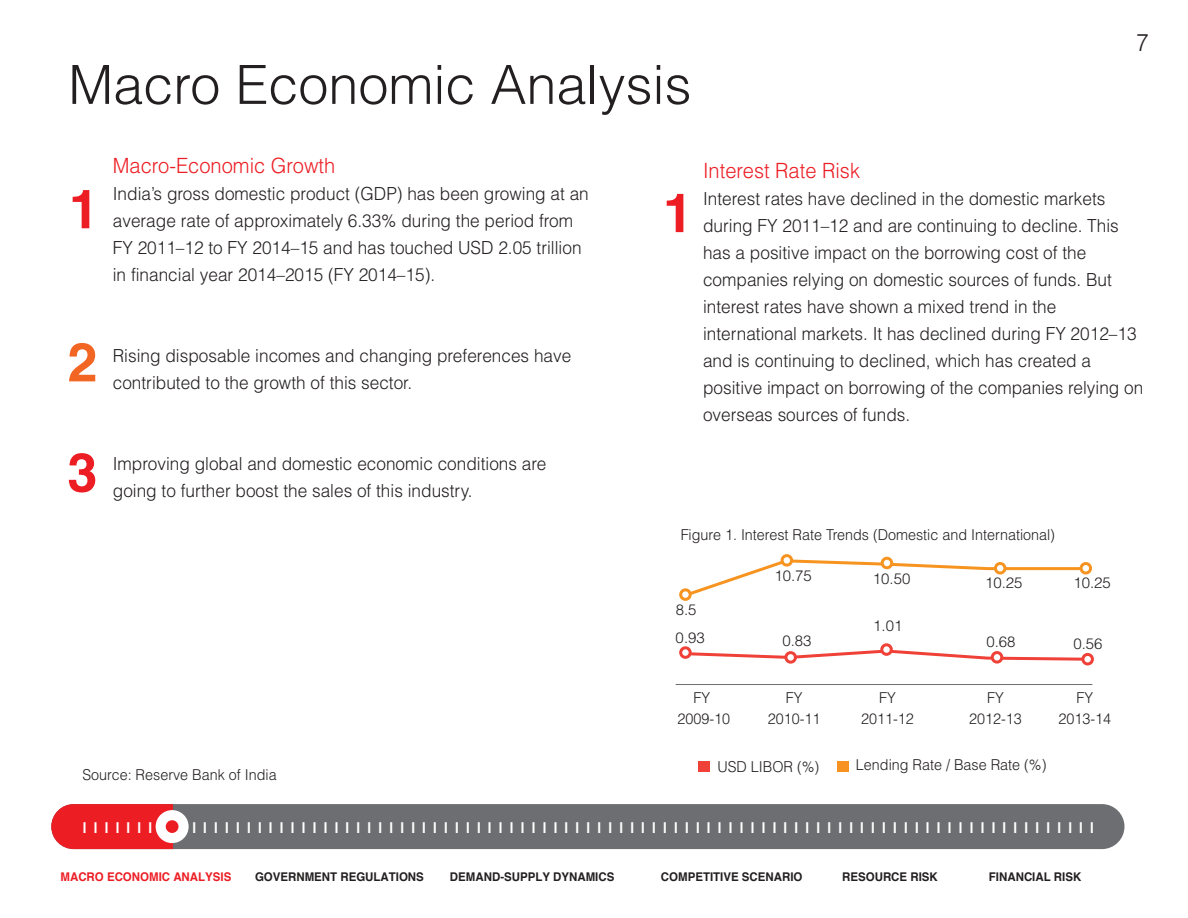
<style>
.page{position:relative;width:1188px;height:918px;background:#fff}
.page>*{position:absolute;margin:0;border:0;box-sizing:border-box;transform-origin:0 0}
.t1{font:300 54px "Helvetica";color:#231f20}
.t2{font:700 54px "Helvetica";color:#ed1d24}
.t3{font:700 54px "Helvetica";color:#f26522}
.t4{font:300 24px "Helvetica";color:#231f20;scale:.96 1}
.t5{font:300 21px "Helvetica";color:#ed1d24;scale:.96 1}
.t6{font:300 18px/27px "Helvetica";color:#231f20;scale:.96 1}
.t7{font:300 15px/21.8px "Helvetica";color:#231f20;text-align:center;scale:.96 1}
.t8{font:700 15px "Helvetica";color:#fff}
.t9{font:300 15px "Helvetica";color:#231f20}
.t10{font:700 12px "Helvetica";color:#231f20;scale:.96 1}
.t11{font:700 12px "Helvetica";color:#ed1d24;scale:.96 1}
</style>
<div class="page">
<div style="left:51px;top:804px;width:1073px;height:45px;background:#6d6e71;border-radius:22px"></div>
<svg style="left:51px;top:804px;width:121px;height:45px;background:#ed272e"></svg>
<div style="left:156px;top:810px;width:33px;height:33px;background:#fff;border-radius:50%"></div>
<div style="left:166px;top:820px;width:12px;height:13px;background:#ed1d24;border-radius:50%"></div>
<div style="left:699px;top:761px;width:11px;height:11px;background:#ef4137"></div>
<div style="left:838px;top:761px;width:11px;height:11px;background:#f79421"></div>
<hr style="left:676px;top:684px;width:416px;height:1px;background:#6d6e70">
<svg style="left:682px;top:650px;width:409px;height:12px"></svg>
<svg style="left:691px;top:558px;width:398px;height:37px"></svg>
<svg style="left:681px;top:648px;width:9px;height:9px"></svg>
<div style="left:679px;top:646px;width:13px;height:13px;border:3px solid #ef4137;border-radius:50%"></div>
<div style="left:786px;top:653px;width:9px;height:9px;background:#fff;border-radius:50%"></div>
<div style="left:784px;top:651px;width:13px;height:13px;border:3px solid #ef4137;border-radius:50%"></div>
<svg style="left:882px;top:645px;width:9px;height:9px"></svg>
<div style="left:880px;top:643px;width:13px;height:13px;border:3px solid #ef4137;border-radius:50%"></div>
<div style="left:992px;top:653px;width:10px;height:9px;background:#fff;border-radius:50%"></div>
<div style="left:991px;top:651px;width:12px;height:13px;border:3px solid #ef4137;border-radius:50%"></div>
<div style="left:1083px;top:654px;width:9px;height:10px;background:#fff;border-radius:50%"></div>
<div style="left:1081px;top:653px;width:13px;height:12px;border:3px solid #ef4137;border-radius:50%"></div>
<div style="left:679px;top:588px;width:13px;height:13px;border:3px solid #f79421;border-radius:50%"></div>
<div style="left:782px;top:556px;width:10px;height:9px;background:#fff;border-radius:50%"></div>
<div style="left:781px;top:554px;width:12px;height:13px;border:3px solid #f79421;border-radius:50%"></div>
<div style="left:882px;top:558px;width:10px;height:10px;background:#fff;border-radius:50%"></div>
<div style="left:881px;top:557px;width:12px;height:12px;border:3px solid #f79421;border-radius:50%"></div>
<div style="left:995px;top:564px;width:10px;height:9px;background:#fff;border-radius:50%"></div>
<div style="left:994px;top:562px;width:12px;height:13px;border:3px solid #f79421;border-radius:50%"></div>
<div style="left:1081px;top:564px;width:10px;height:9px;background:#fff;border-radius:50%"></div>
<div style="left:1080px;top:562px;width:12px;height:13px;border:3px solid #f79421;border-radius:50%"></div>
<h1 class="t1" style="left:68px;top:51px;width:625px">Macro Economic Analysis</h1>
<h2 class="t4" style="left:1136px;top:27px;width:15px">7</h2>
<h1 class="t2" style="left:69px;top:175px;width:32px">1</h1>
<p class="t5" style="left:113px;top:152px;width:233px">Macro-Economic Growth</p>
<p class="t6" style="left:113px;top:179px;width:497px">India’s gross domestic product (GDP) has been growing at an average rate of approximately 6.33% during the period from FY 2011–12 to FY 2014–15 and has touched USD 2.05 trillion in financial year 2014–2015 (FY 2014–15).</p>
<h1 class="t3" style="left:67px;top:328px;width:32px">2</h1>
<p class="t6" style="left:113px;top:341px;width:479px">Rising disposable incomes and changing preferences have contributed to the growth of this sector.</p>
<h1 class="t2" style="left:67px;top:438px;width:32px">3</h1>
<p class="t6" style="left:113px;top:449px;width:453px">Improving global and domestic economic conditions are going to further boost the sales of this industry.</p>
<h1 class="t2" style="left:663px;top:179px;width:32px">1</h1>
<p class="t5" style="left:703px;top:157px;width:165px">Interest Rate Risk</p>
<p class="t6" style="left:703px;top:185px;width:460px">Interest rates have declined in the domestic markets during FY 2011–12 and are continuing to decline. This has a positive impact on the borrowing cost of the companies relying on domestic sources of funds. But interest rates have shown a mixed trend in the international markets. It has declined during FY 2012–13 and is continuing to declined, which has created a positive impact on borrowing of the companies relying on overseas sources of funds.</p>
<p class="t7" style="left:681px;top:524px;width:391px">Figure 1. Interest Rate Trends (Domestic and International)</p>
<p class="t7" style="left:83px;top:763px;width:204px">Source: Reserve Bank of India</p>
<p class="t9" style="left:676px;top:600px;width:22px">8.5</p>
<p class="t9" style="left:774px;top:566px;width:39px">10.75</p>
<p class="t9" style="left:676px;top:629px;width:31px">0.93</p>
<p class="t9" style="left:782px;top:631px;width:31px">0.83</p>
<p class="t9" style="left:873px;top:570px;width:39px">10.50</p>
<p class="t9" style="left:985px;top:573px;width:39px">10.25</p>
<p class="t9" style="left:1073px;top:573px;width:39px">10.25</p>
<p class="t9" style="left:873px;top:616px;width:31px">1.01</p>
<p class="t9" style="left:986px;top:633px;width:31px">0.68</p>
<p class="t9" style="left:1073px;top:634px;width:31px">0.56</p>
<p class="t7" style="left:768px;top:686px;width:56px">FY<br>2010-11</p>
<p class="t7" style="left:861px;top:686px;width:56px">FY<br>2011-12</p>
<p class="t7" style="left:969px;top:686px;width:56px">FY<br>2012-13</p>
<p class="t7" style="left:1058px;top:686px;width:56px">FY<br>2013-14</p>
<p class="t7" style="left:678px;top:686px;width:56px">FY<br>2009-10</p>
<p class="t7" style="left:717px;top:755px;width:108px">USD LIBOR (%)</p>
<p class="t7" style="left:856px;top:754px;width:200px">Lending Rate / Base Rate (%)</p>
<p class="t8" style="left:83px;top:818px;width:1013px">|||||||||||||||||||||||||||||||||||||||||||||||||||||||||||||||||||||||||||||||||||||||||||||</p>
<p class="t11" style="left:61px;top:870px;width:179px">MACRO ECONOMIC ANALYSIS</p>
<p class="t10" style="left:255px;top:870px;width:177px">GOVERNMENT REGULATIONS</p>
<p class="t10" style="left:450px;top:870px;width:173px">DEMAND-SUPPLY DYNAMICS</p>
<p class="t10" style="left:661px;top:870px;width:149px">COMPETITIVE SCENARIO</p>
<p class="t10" style="left:842px;top:870px;width:101px">RESOURCE RISK</p>
<p class="t10" style="left:989px;top:870px;width:98px">FINANCIAL RISK</p>
</div>
